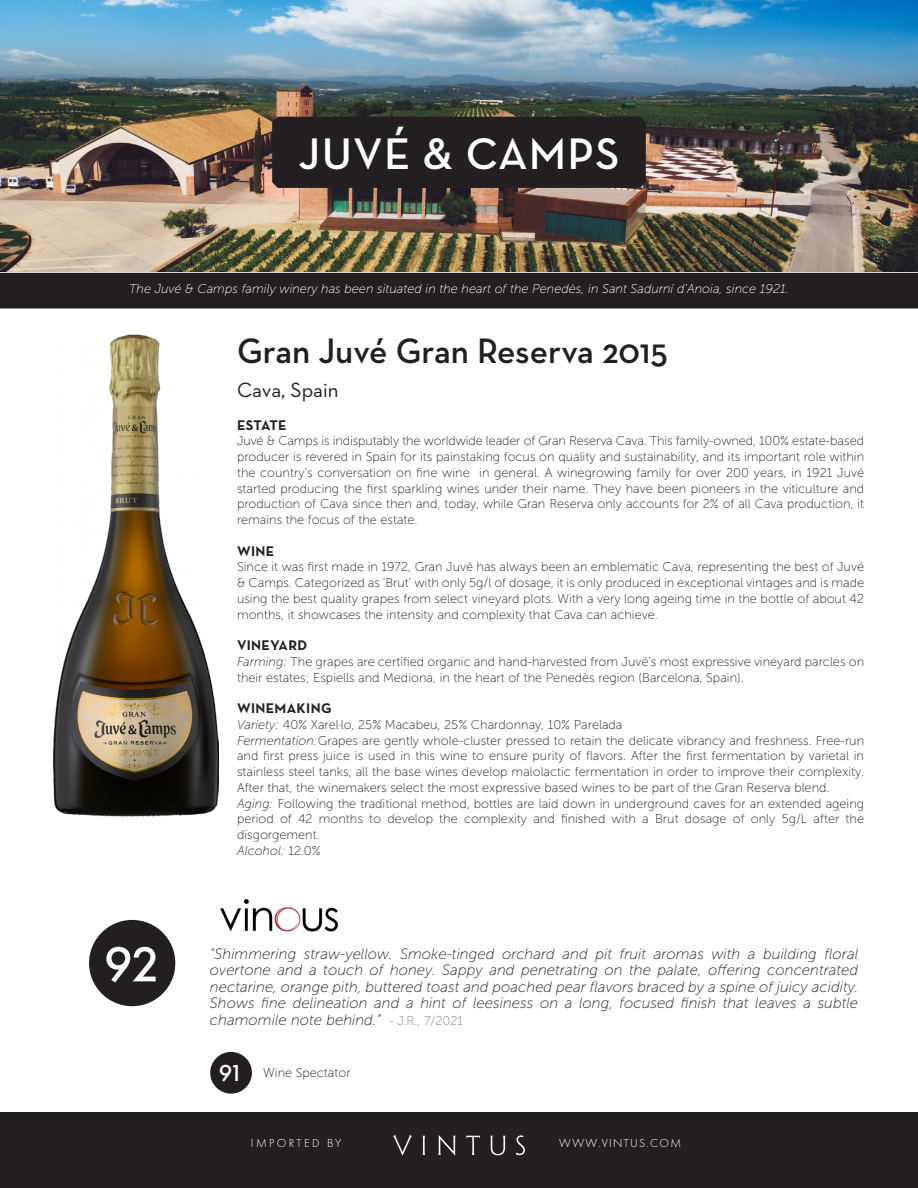
<style>
.page{position:relative;width:918px;height:1188px;background:#fff}
.page>*{position:absolute;margin:0;border:0;box-sizing:border-box;transform-origin:0 0}
.t1{font:500 51px "Futura PT";color:#fff}
.t2{font:600 45px "Neutraface Text";letter-spacing:.025em;color:#fff}
.t3{font:600 36px "Neutraface Text";color:#231f20}
.t4{font:500 24px "Futura PT";color:#fff}
.t5{font:21px "Neutraface Text";color:#231f20}
.t6{font:italic 15px/16.5px "Museo Sans 100";color:#231f20;text-align:justify}
.t7{font:700 14.25px "Neutraface Text";letter-spacing:.025em;color:#231f20}
.t8{font:12.75px/15.8px "Museo Sans 100";color:#231f20;text-align:justify}
.t9{font:italic 12.75px "Museo Sans 100";color:#fff}
.t10{font:italic 12.75px "Museo Sans 100";color:#231f20}
.t11{font:300 12px "Futura PT";letter-spacing:.11em;color:#fff}
.t12{font:300 12px "Futura PT";letter-spacing:.2em;color:#fff}
.s1{font-style:italic}
.s2{font-style:normal}
.s3{font-style:normal;font-size:12.75px;color:#7f7e7e}
</style>
<div class="page">
<div style="left:89px;top:920px;width:86px;height:86px;background:#231f20;border-radius:50%"></div>
<div style="left:210px;top:1052px;width:42px;height:42px;background:#231f20;border-radius:50%"></div>
<img style="left:220px;top:900px;width:118px;height:32px">
<img style="left:1px;top:0;width:916px;height:271px">
<div style="left:1px;top:274px;width:916px;height:34px;background:#231f20"></div>
<div style="left:0;top:273px;width:918px;height:36px;border:2px solid #231f20"></div>
<div style="left:272px;top:117px;width:374px;height:71px;background:#231f20"></div>
<div style="left:0;top:1112px;width:918px;height:76px;background:#231f20"></div>
<svg style="left:516px;top:1135px;width:9px;height:20px"></svg>
<svg style="left:466px;top:1136px;width:14px;height:19px"></svg>
<svg style="left:438px;top:1135px;width:18px;height:21px"></svg>
<svg style="left:423px;top:1136px;width:2px;height:19px"></svg>
<svg style="left:393px;top:1135px;width:19px;height:21px"></svg>
<svg style="left:490px;top:1136px;width:16px;height:19px"></svg>
<img style="left:54px;top:334px;width:165px;height:482px">
<p class="t2" style="left:299px;top:126px;width:322px">JUVÉ &amp; CAMPS</p>
<p class="t9" style="left:129px;top:282px;width:661px">The Juvé &amp; Camps family winery has been situated in the heart of the Penedès, in Sant Sadurní d’Anoia, since 1921.</p>
<p class="t3" style="left:237px;top:328px;width:432px">Gran Juvé Gran Reserva 2015</p>
<p class="t5" style="left:237px;top:376px;width:103px">Cava, Spain</p>
<p class="t7" style="left:237px;top:416px;width:51px">ESTATE</p>
<p class="t8" style="left:237px;top:433px;width:629px">Juvé &amp; Camps is indisputably the worldwide leader of Gran Reserva Cava. This family-owned, 100% estate-based producer is revered in Spain for its painstaking focus on quality and sustainability, and its important role within the country’s conversation on fine wine in general. A winegrowing family for over 200 years, in 1921 Juvé started producing the first sparkling wines under their name. They have been pioneers in the viticulture and production of Cava since then and, today, while Gran Reserva only accounts for 2% of all Cava production, it remains the focus of the estate.</p>
<p class="t7" style="left:237px;top:542px;width:39px">WINE</p>
<p class="t8" style="left:237px;top:559px;width:629px">Since it was first made in 1972, Gran Juvé has always been an emblematic Cava, representing the best of Juvé &amp; Camps. Categorized as ‘Brut’ with only 5g/l of dosage, it is only produced in exceptional vintages and is made using the best quality grapes from select vineyard plots. With a very long ageing time in the bottle of about 42 months, it showcases the intensity and complexity that Cava can achieve.</p>
<p class="t7" style="left:237px;top:636px;width:72px">VINEYARD</p>
<p class="t8" style="left:237px;top:654px;width:629px"><span class="s1">Farming:</span> The grapes are certified organic and hand-harvested from Juvé’s most expressive vineyard parcles on their estates; Espiells and Mediona, in the heart of the Penedès region (Barcelona, Spain).</p>
<p class="t7" style="left:237px;top:699px;width:96px">WINEMAKING</p>
<p class="t8" style="left:237px;top:717px;width:387px"><span class="s1">Variety:</span> 40% Xarel·lo, 25% Macabeu, 25% Chardonnay, 10% Parelada</p>
<p class="t8" style="left:237px;top:732px;width:629px"><span class="s1">Fermentation:</span>Grapes are gently whole-cluster pressed to retain the delicate vibrancy and freshness. Free-run and first press juice is used in this wine to ensure purity of flavors. After the first fermentation by varietal in stainless steel tanks, all the base wines develop malolactic fermentation in order to improve their complexity.<br>After that, the winemakers select the most expressive based wines to be part of the Gran Reserva blend.</p>
<p class="t8" style="left:237px;top:795px;width:629px"><span class="s1">Aging:</span> Following the traditional method, bottles are laid down in underground caves for an extended ageing period of 42 months to develop the complexity and finished with a Brut dosage of only 5g/L after the disgorgement.</p>
<p class="t10" style="left:237px;top:844px;width:85px">Alcohol: <span class="s2">12.0%</span></p>
<p class="t1" style="left:104px;top:934px;width:58px">92</p>
<p class="t6" style="left:210px;top:946px;width:650px">“Shimmering straw-yellow. Smoke-tinged orchard and pit fruit aromas with a building floral overtone and a touch of honey. Sappy and penetrating on the palate, offering concentrated nectarine, orange pith, buttered toast and poached pear flavors braced by a spine of juicy acidity.<br>Shows fine delineation and a hint of leesiness on a long, focused finish that leaves a subtle chamomile note behind.” <span class="s3">- J.R., 7/2021</span></p>
<p class="t4" style="left:219px;top:1059px;width:26px">91</p>
<p class="t8" style="left:263px;top:1065px;width:89px">Wine Spectator</p>
<p class="t12" style="left:251px;top:1137px;width:92px">IMPORTED BY</p>
<p class="t11" style="left:559px;top:1137px;width:123px">WWW.VINTUS.COM</p>
</div>
